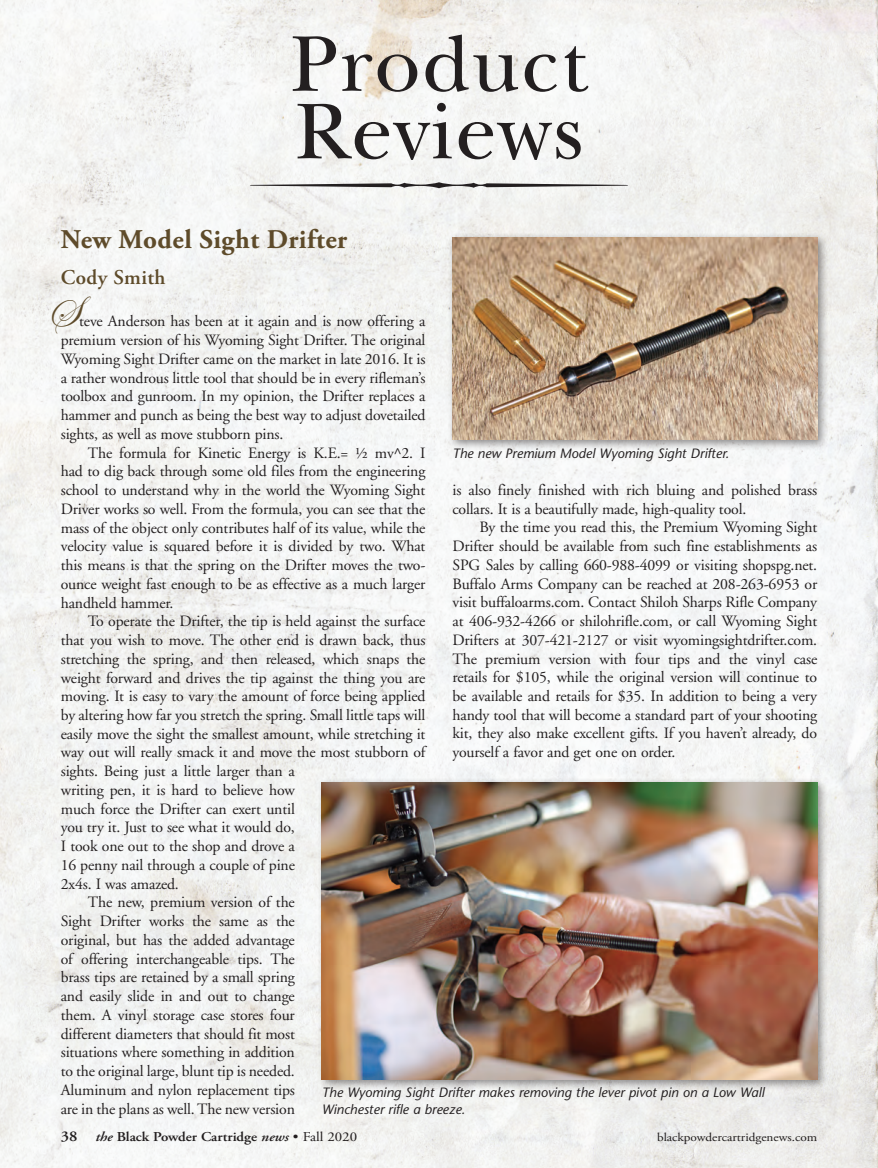
<style>
.page{position:relative;width:878px;height:1168px;background:#fff}
.page>*{position:absolute;margin:0;border:0;box-sizing:border-box;transform-origin:0 0}
.t1{font:82.5px "New Baskerville";letter-spacing:.02em;color:#231f20}
.Main_Copy{font:45px "Edwardian Script ITC";color:#5e4b2a}
.t2{font:700 27px "Adobe Garamond Pro";letter-spacing:.02em;color:#5e4b2a}
.Main_Copy-2{font:600 21px "Adobe Garamond Pro";letter-spacing:.02em;color:#5e4b2a}
.Main_Copy-3{font:15.75px/18.8px "Adobe Garamond";letter-spacing:-.01em;color:#231f20;text-align:justify}
.Captions{font:italic 13.5px/16.5px "Stone Sans";color:#231f20}
.Captions-2{font:600 13.5px "Adobe Garamond Pro";color:#231f20;scale:1.1 1}
.Captions-3{font:12px "Adobe Garamond Pro";color:#231f20;scale:1.1 1}
.s1{font-size:15px}
.s2{font-style:italic}
.s3{font-weight:400}
</style>
<div class="page">
<img style="left:0;top:0;width:878px;height:1168px">
<svg style="left:250px;top:182px;width:378px;height:6px"></svg>
<div style="left:447px;top:232px;width:381px;height:219px;background:#231f20;opacity:.5"></div>
<img style="left:452px;top:237px;width:365px;height:203px">
<div style="left:317px;top:777px;width:511px;height:314px;background:#231f20;opacity:.5"></div>
<img style="left:322px;top:782px;width:495px;height:297px">
<p class="t1" style="left:290px;top:14px;width:298px">Product</p>
<p class="t1" style="left:295px;top:81px;width:289px">Reviews</p>
<p class="t2" style="left:61px;top:224px;width:288px">New Model Sight Drifter</p>
<p class="Main_Copy-2" style="left:61px;top:265px;width:106px">Cody Smith</p>
<p class="Main_Copy" style="left:46px;top:288px;width:33px">S</p>
<p class="Main_Copy-3" style="left:61px;top:312px;width:366px;text-indent:19px">teve Anderson has been at it again and is now offering a premium version of his Wyoming Sight Drifter. The original Wyoming Sight Drifter came on the market in late 2016. It is a rather wondrous little tool that should be in every rifleman’s toolbox and gunroom. In my opinion, the Drifter replaces a hammer and punch as being the best way to adjust dovetailed sights, as well as move stubborn pins.</p>
<p class="Main_Copy-3" style="left:61px;top:443px;width:366px;text-indent:27px">The formula for Kinetic Energy is K.E.= ½ mv^2. I had to dig back through some old files from the engineering school to understand why in the world the Wyoming Sight Driver works so well. From the formula, you can see that the mass of the object only contributes half of its value, while the velocity value is squared before it is divided by two. What this means is that the spring on the Drifter moves the two&shy;ounce weight fast enough to be as effective as a much larger handheld hammer.</p>
<p class="Main_Copy-3" style="left:61px;top:612px;width:366px;text-align:left;text-indent:27px">To operate the Drifter, the tip is held against the surface that you wish to move. The other end is drawn back, thus stretching the spring, and then released, which snaps the weight forward and drives the tip against the thing you are moving. It is easy to vary the amount of force being applied by altering how far you stretch the spring. Small little taps will easily move the sight the smallest amount, while stretching it way out will really smack it and move the most stubborn of sights. Being just a little larger than a<br>writing pen, it is hard to believe how<br>much force the Drifter can exert until<br>you try it. Just to see what it would do,<br>I took one out to the shop and drove a<br>16 penny nail through a couple of pine<br>2x4s. I was amazed.</p>
<p class="Main_Copy-3" style="left:61px;top:893px;width:236px;text-indent:27px">The new, premium version of the Sight Drifter works the same as the original, but has the added advantage of offering interchangeable tips. The brass tips are retained by a small spring and easily slide in and out to change them. A vinyl storage case stores four different diameters that should fit most situations where something in addition to the original large, blunt tip is needed.<br>Aluminum and nylon replacement tips are in the plans as well. The new version</p>
<p class="Captions" style="left:452px;top:445px;width:278px">The new Premium Model Wyoming Sight Drifter.</p>
<p class="Main_Copy-3" style="left:452px;top:481px;width:366px">is also finely finished with rich bluing and polished brass collars. It is a beautifully made, high-quality tool.</p>
<p class="Main_Copy-3" style="left:452px;top:518px;width:366px;text-indent:27px">By the time you read this, the Premium Wyoming Sight Drifter should be available from such fine establishments as SPG Sales by calling 660-988-4099 or visiting shopspg.net.<br>Buffalo Arms Company can be reached at 208-263-6953 or visit buffaloarms.com. Contact Shiloh Sharps Rifle Company at 406-932-4266 or shilohrifle.com, or call Wyoming Sight Drifters at 307-421-2127 or visit wyomingsightdrifter.com.<br>The premium version with four tips and the vinyl case retails for $105, while the original version will continue to be available and retails for $35. In addition to being a very handy tool that will become a standard part of your shooting kit, they also make excellent gifts. If you haven’t already, do yourself a favor and get one on order.</p>
<p class="Captions" style="left:322px;top:1084px;width:444px">The Wyoming Sight Drifter makes removing the lever pivot pin on a Low Wall<br>Winchester rifle a breeze.</p>
<p class="Captions-2" style="left:61px;top:1129px;width:271px"><span class="s1">38</span> <span class="s2">the</span> Black Powder Cartridge <span class="s2">news</span> <span class="s3">• Fall 2020</span></p>
<p class="Captions-3" style="left:657px;top:1130px;width:147px">blackpowdercartridgenews.com</p>
</div>
